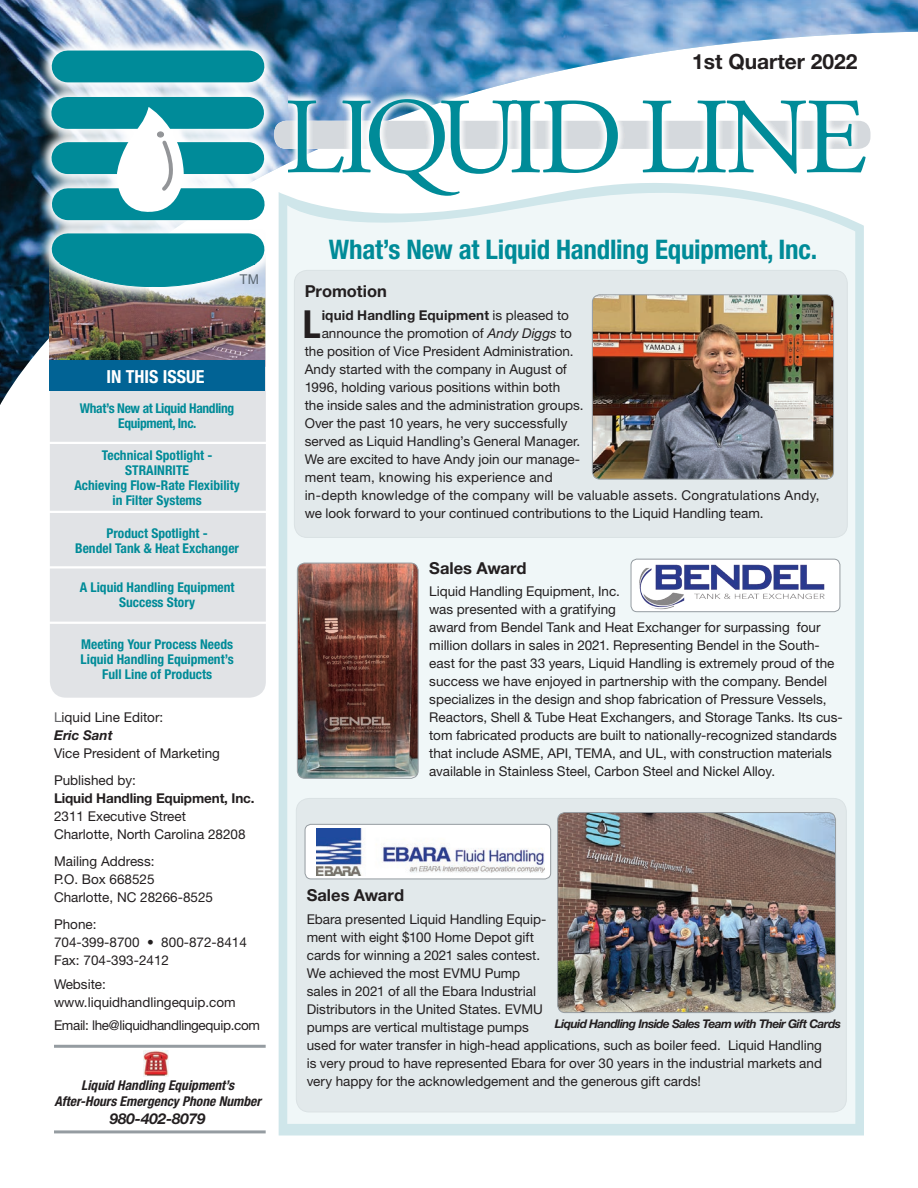
<style>
.page{position:relative;width:918px;height:1188px;background:#fff}
.page>*{position:absolute;margin:0;border:0;box-sizing:border-box;transform-origin:0 0}
.Bodycopy{font:700 condensed 38.7px "Helvetica Neue LT Std";color:#231f20}
.Parahead{font:700 condensed 27px "Helvetica Neue LT Std";letter-spacing:-.01em;color:#008b98}
.t1{font:700 21px "Helvetica Neue LT Std";color:#231f20}
.t2{font:700 condensed 18px "Helvetica Neue LT Std";color:#fff}
.Bodycopy-2{font:700 16.5px "Helvetica Neue LT Std";color:#231f20}
.Bodycopy-3{font:italic 700 15px "Helvetica Neue LT Std";color:#231f20}
.Bodycopy-4{font:13.5px/18px "Helvetica Neue LT Std";color:#231f20}
.t3{font:700 condensed 13.5px/15px "Helvetica Neue LT Std";color:#008b98;text-align:center}
.Bodycopy-5{font:13.5px "Helvetica Neue LT Std";letter-spacing:.02em;color:#231f20}
.Bodycopy-6{font:italic 700 condensed 13.5px "Helvetica Neue LT Std";color:#231f20}
.t4{font:700 condensed 13.5px/15px "Helvetica Neue LT Std";letter-spacing:-.025em;color:#008b98;text-align:center}
.Bodycopy-7{font:13.5px "Helvetica Neue LT Std";letter-spacing:-.025em;color:#231f20}
.Bodycopy-8{font:700 13.5px "Helvetica Neue LT Std";letter-spacing:.01em;color:#231f20}
.Bodycopy-9{font:700 13.5px "Helvetica Neue LT Std";letter-spacing:-.01em;color:#231f20}
.t5{font:italic 700 13.5px "Helvetica Neue LT Std";color:#231f20}
.t6{font:13.5px "Arial";color:#5b6670}
.Bodycopy-10{font:italic 700 12px "Helvetica Neue LT Std";letter-spacing:-.05em;color:#231f20}
.s1{color:#636366}
.s2{font-weight:400}
.s3{font-style:italic}
</style>
<div class="page">
<img style="left:144px;top:1050px;width:25px;height:26px">
<div style="left:50px;top:241px;width:216px;height:457px;background:#e1e3e6;border-radius:16px"></div>
<div style="left:279px;top:406px;width:585px;height:730px;background:#cfe6ea"></div>
<div style="left:287px;top:406px;width:568px;height:718px;background:#f0f7f8"></div>
<img style="left:0;top:0;width:918px;height:405px">
<img style="left:49px;top:301px;width:216px;height:60px">
<div style="left:49px;top:361px;width:216px;height:30px;background:#016395"></div>
<img style="left:37px;top:36px;width:242px;height:265px">
<div style="left:68px;top:233px;width:181px;height:32px;background:#008b99"></div>
<div style="left:67px;top:142px;width:181px;height:32px;background:#008b99"></div>
<div style="left:68px;top:188px;width:181px;height:32px;background:#008b99"></div>
<div style="left:67px;top:97px;width:181px;height:32px;background:#008b99"></div>
<div style="left:68px;top:50px;width:180px;height:32px;background:#008b99"></div>
<svg style="left:117px;top:107px;width:67px;height:105px"></svg>
<svg style="left:60px;top:263px;width:196px;height:24px"></svg>
<img style="left:288px;top:82px;width:590px;height:130px">
<svg style="left:288px;top:99px;width:578px;height:97px"></svg>
<hr style="left:48px;top:442px;width:222px;height:2px;background:#fff">
<hr style="left:46px;top:566px;width:222px;height:2px;background:#fff">
<hr style="left:46px;top:622px;width:222px;height:2px;background:#fff">
<hr style="left:54px;top:1045px;width:212px;height:3px;background:#959ca1">
<hr style="left:54px;top:1130px;width:212px;height:3px;background:#959ca1">
<hr style="left:45px;top:511px;width:223px;height:2px;background:#fff">
<div style="left:294px;top:270px;width:553px;height:267px;background:#e2e9eb;border-radius:13px"></div>
<div style="left:294px;top:270px;width:554px;height:268px;border:1px solid #5b6670;border-radius:13px"></div>
<img style="left:592px;top:296px;width:242px;height:182px">
<div style="left:592px;top:294px;width:242px;height:186px;border:1px solid #959ca1;border-radius:8px"></div>
<img style="left:297px;top:563px;width:121px;height:215px">
<div style="left:297px;top:563px;width:121px;height:216px;border:1px solid #959ca1;border-radius:8px"></div>
<div style="left:296px;top:798px;width:550px;height:314px;background:#e2e9eb;border-radius:13px"></div>
<div style="left:305px;top:824px;width:246px;height:55px;background:#fff;border-radius:6px"></div>
<img style="left:317px;top:829px;width:227px;height:47px">
<div style="left:305px;top:824px;width:246px;height:55px;border:1px solid #959ca1;border-radius:6px"></div>
<img style="left:631px;top:559px;width:209px;height:53px">
<div style="left:631px;top:559px;width:209px;height:53px;border:1px solid #959ca1;border-radius:6px"></div>
<img style="left:559px;top:814px;width:277px;height:199px">
<div style="left:557px;top:812px;width:279px;height:201px;border:1px solid #959ca1;border-radius:8px"></div>
<p class="t1" style="left:692px;top:49px;width:167px">1st Quarter 2022</p>
<p class="t2" style="left:107px;top:366px;width:99px">IN THIS ISSUE</p>
<p class="t6" style="left:240px;top:271px;width:21px">TM</p>
<p class="t4" style="left:80px;top:401px;width:156px">What’s New at Liquid Handling<br>Equipment, Inc.</p>
<p class="t3" style="left:102px;top:447px;width:112px">Technical Spotlight -</p>
<p class="t3" style="left:125px;top:462px;width:65px">STRAINRITE</p>
<p class="t3" style="left:74px;top:477px;width:167px">Achieving Flow-Rate Flexibility in Filter Systems</p>
<p class="t3" style="left:106px;top:525px;width:103px">Product Spotlight -</p>
<p class="t3" style="left:75px;top:540px;width:165px">Bendel Tank &amp; Heat Exchanger</p>
<p class="t3" style="left:80px;top:579px;width:156px">A Liquid Handling Equipment</p>
<p class="t3" style="left:119px;top:594px;width:77px">Success Story</p>
<p class="t3" style="left:81px;top:636px;width:154px">Meeting Your Process Needs</p>
<p class="t3" style="left:81px;top:651px;width:155px">Liquid Handling Equipment’s</p>
<p class="t3" style="left:102px;top:666px;width:111px">Full Line of Products</p>
<p class="Bodycopy-4" style="left:54px;top:708px;width:111px"><span class="s1">L</span>iquid Line Editor:</p>
<p class="t5" style="left:54px;top:727px;width:60px">Eric Sant</p>
<p class="Bodycopy-4" style="left:54px;top:744px;width:168px">Vice President of Marketing</p>
<p class="Bodycopy-4" style="left:54px;top:771px;width:84px">Published by:</p>
<p class="Bodycopy-9" style="left:54px;top:790px;width:202px">Liquid Handling Equipment, Inc.</p>
<p class="Bodycopy-4" style="left:54px;top:807px;width:134px">2311 Executive Street</p>
<p class="Bodycopy-4" style="left:54px;top:825px;width:193px">Charlotte, North Carolina 28208</p>
<p class="Bodycopy-4" style="left:54px;top:852px;width:102px">Mailing Address:</p>
<p class="Bodycopy-4" style="left:54px;top:870px;width:102px">P.O. Box 668525</p>
<p class="Bodycopy-4" style="left:54px;top:888px;width:161px">Charlotte, NC 28266-8525</p>
<p class="Bodycopy-4" style="left:54px;top:915px;width:44px">Phone:</p>
<p class="Bodycopy-4" style="left:54px;top:933px;width:194px">704-399-8700 • 800-872-8414</p>
<p class="Bodycopy-4" style="left:54px;top:951px;width:117px">Fax: 704-393-2412</p>
<p class="Bodycopy-4" style="left:54px;top:975px;width:53px">Website:</p>
<p class="Bodycopy-4" style="left:54px;top:993px;width:183px">www.liquidhandlingequip.com</p>
<p class="Bodycopy-7" style="left:54px;top:1017px;width:207px">Email: lhe@liquidhandlingequip.com</p>
<p class="Bodycopy-6" style="left:81px;top:1077px;width:155px">Liquid Handling Equipment’s</p>
<p class="Bodycopy-6" style="left:54px;top:1093px;width:208px">After-Hours Emergency Phone Number</p>
<p class="Bodycopy-3" style="left:110px;top:1110px;width:97px">980-402-8079</p>
<p class="Parahead" style="left:329px;top:233px;width:490px">What’s New at Liquid Handling Equipment, Inc.</p>
<p class="Bodycopy-2" style="left:305px;top:281px;width:84px">Promotion</p>
<p class="Bodycopy" style="left:303px;top:301px;width:19px">L</p>
<p class="Bodycopy-8" style="left:322px;top:307px;width:249px">iquid Handling Equipment <span class="s2">is pleased to</span></p>
<p class="Bodycopy-4" style="left:322px;top:324px;width:252px">announce the promotion of <span class="s3">Andy Diggs</span> to</p>
<p class="Bodycopy-4" style="left:305px;top:342px;width:270px">the position of Vice President Administration.</p>
<p class="Bodycopy-4" style="left:305px;top:360px;width:264px">Andy started with the company in August of</p>
<p class="Bodycopy-4" style="left:305px;top:378px;width:257px">1996, holding various positions within both</p>
<p class="Bodycopy-4" style="left:305px;top:396px;width:280px">the inside sales and the administration groups.</p>
<p class="Bodycopy-4" style="left:305px;top:414px;width:264px">Over the past 10 years, he very successfully</p>
<p class="Bodycopy-4" style="left:305px;top:432px;width:277px">served as Liquid Handling’s General Manager.</p>
<p class="Bodycopy-4" style="left:305px;top:450px;width:277px">We are excited to have Andy join our manage-</p>
<p class="Bodycopy-5" style="left:305px;top:469px;width:250px">ment team, knowing his experience and</p>
<p class="Bodycopy-5" style="left:305px;top:487px;width:516px">in-depth knowledge of the company will be valuable assets. Congratulations Andy,</p>
<p class="Bodycopy-4" style="left:305px;top:504px;width:460px">we look forward to your continued contributions to the Liquid Handling team.</p>
<p class="Bodycopy-2" style="left:429px;top:558px;width:99px">Sales Award</p>
<p class="Bodycopy-4" style="left:429px;top:582px;width:415px">Liquid Handling Equipment, Inc.<br>was presented with a gratifying<br>award from Bendel Tank and Heat Exchanger for surpassing four million dollars in sales in 2021. Representing Bendel in the South&shy;east for the past 33 years, Liquid Handling is extremely proud of the success we have enjoyed in partnership with the company. Bendel specializes in the design and shop fabrication of Pressure Vessels, Reactors, Shell &amp; Tube Heat Exchangers, and Storage Tanks. Its cus&shy;tom fabricated products are built to nationally-recognized standards that include ASME, API, TEMA, and UL, with construction materials available in Stainless Steel, Carbon Steel and Nickel Alloy.</p>
<p class="Bodycopy-2" style="left:307px;top:885px;width:99px">Sales Award</p>
<p class="Bodycopy-4" style="left:307px;top:910px;width:517px">Ebara presented Liquid Handling Equip-<br>ment with eight $100 Home Depot gift<br>cards for winning a 2021 sales contest.<br>We achieved the most EVMU Pump<br>sales in 2021 of all the Ebara Industrial<br>Distributors in the United States. EVMU<br>pumps are vertical multistage pumps<br>used for water transfer in high-head applications, such as boiler feed. Liquid Handling is very proud to have represented Ebara for over 30 years in the industrial markets and very happy for the acknowledgement and the generous gift cards!</p>
<p class="Bodycopy-10" style="left:555px;top:1017px;width:288px">Liquid Handling Inside Sales Team with Their Gift Cards</p>
</div>
